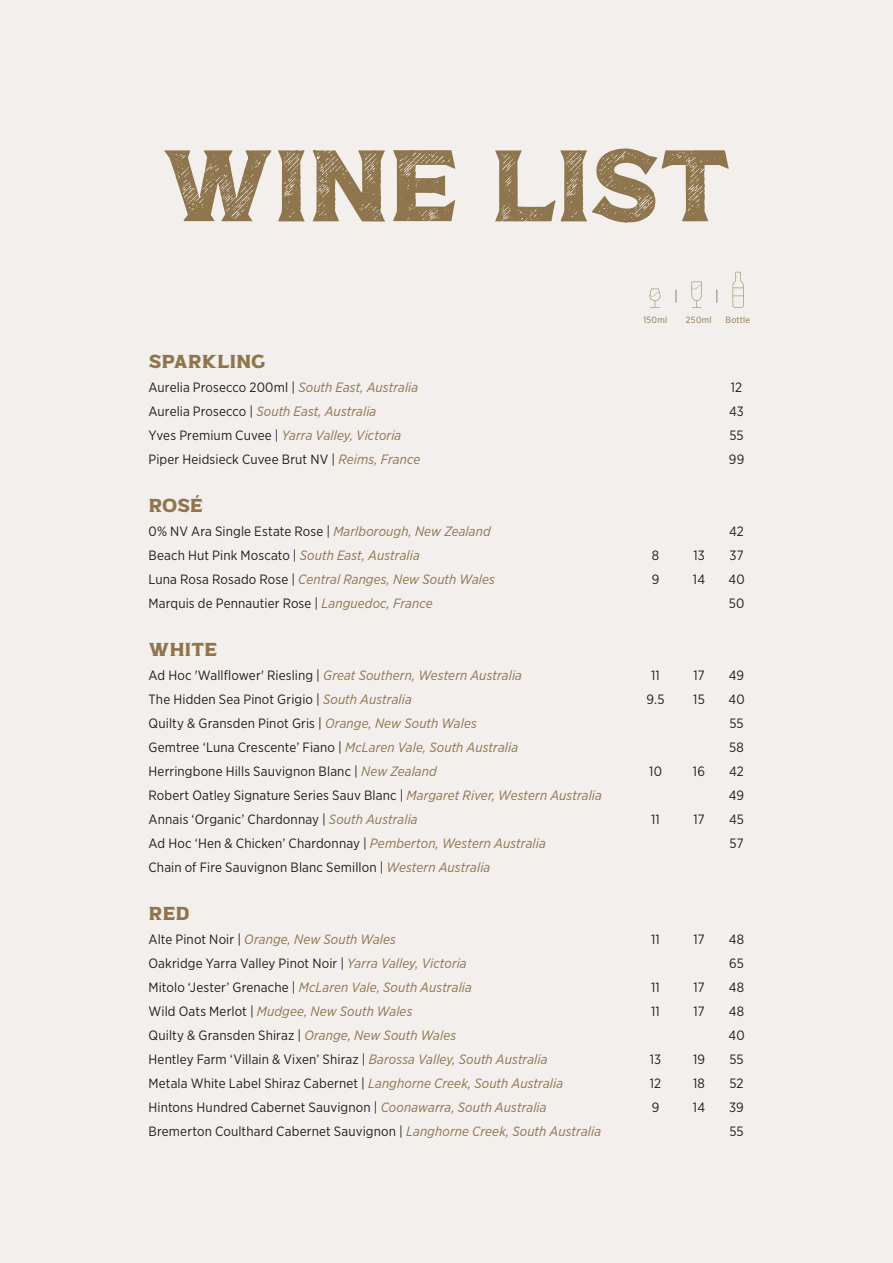
<style>
.page{position:relative;width:893px;height:1263px;background:#f2efec}
.page>*{position:absolute;margin:0;border:0;box-sizing:border-box;transform-origin:0 0}
.t1{font:97.5px "Captain Nelson Serif Lined Printed";letter-spacing:-.03em;color:#8e754d}
.t2{font:18px "Captain Nelson Serif";letter-spacing:-.02em;color:#8e754d}
.t3{font:13.5px "Gotham Narrow";letter-spacing:.01em;color:#231f20}
.t4{font:italic 13.5px "Gotham Narrow";letter-spacing:.01em;color:#8e754d}
.t5{font:9px "Gotham Narrow";letter-spacing:.03em;color:#8e754d}
.s1{font-style:italic;color:#8e754d}
.s2{font-style:normal;color:#231f20}
</style>
<div class="page">
<svg style="left:649px;top:289px;width:11px;height:19px"></svg>
<svg style="left:692px;top:282px;width:10px;height:26px"></svg>
<svg style="left:733px;top:272px;width:11px;height:36px"></svg>
<svg style="left:717px;top:290px;width:1px;height:13px"></svg>
<svg style="left:676px;top:290px;width:1px;height:13px"></svg>
<p class="t1" style="left:161px;top:131px;width:571px">WINE LIST</p>
<p class="t5" style="left:643px;top:315px;width:25px">150ml</p>
<p class="t5" style="left:686px;top:315px;width:27px">250ml</p>
<p class="t5" style="left:725px;top:315px;width:26px">Bottle</p>
<p class="t2" style="left:148px;top:351px;width:119px">SPARKLING</p>
<p class="t3" style="left:148px;top:379px;width:271px">Aurelia Prosecco 200ml | <span class="s1">South East, Australia</span></p>
<p class="t3" style="left:731px;top:379px;width:13px">12</p>
<p class="t4" style="left:148px;top:403px;width:229px"><span class="s2">Aurelia Prosecco |</span> South East, Australia</p>
<p class="t3" style="left:729px;top:403px;width:16px">43</p>
<p class="t4" style="left:148px;top:427px;width:254px"><span class="s2">Yves Premium Cuvee |</span> Yarra Valley, Victoria</p>
<p class="t3" style="left:729px;top:427px;width:16px">55</p>
<p class="t3" style="left:148px;top:451px;width:273px">Piper Heidsieck Cuvee Brut NV | <span class="s1">Reims, France</span></p>
<p class="t3" style="left:729px;top:451px;width:17px">99</p>
<p class="t2" style="left:148px;top:495px;width:56px">ROSÉ</p>
<p class="t3" style="left:148px;top:523px;width:344px">0% NV Ara Single Estate Rose | <span class="s1">Marlborough, New Zealand</span></p>
<p class="t3" style="left:729px;top:523px;width:16px">42</p>
<p class="t3" style="left:148px;top:547px;width:273px">Beach Hut Pink Moscato | <span class="s1">South East, Australia</span></p>
<p class="t3" style="left:652px;top:547px;width:9px">8</p>
<p class="t3" style="left:693px;top:547px;width:13px">13</p>
<p class="t3" style="left:729px;top:547px;width:16px">37</p>
<p class="t4" style="left:148px;top:571px;width:348px"><span class="s2">Luna Rosa Rosado Rose |</span> Central Ranges, New South Wales</p>
<p class="t3" style="left:652px;top:571px;width:9px">9</p>
<p class="t3" style="left:693px;top:571px;width:14px">14</p>
<p class="t3" style="left:728px;top:571px;width:18px">40</p>
<p class="t3" style="left:148px;top:595px;width:286px">Marquis de Pennautier Rose | <span class="s1">Languedoc, France</span></p>
<p class="t3" style="left:729px;top:595px;width:17px">50</p>
<p class="t2" style="left:148px;top:639px;width:70px">WHITE</p>
<p class="t4" style="left:148px;top:667px;width:375px"><span class="s2">Ad Hoc 'Wallflower' Riesling |</span> Great Southern, Western Australia</p>
<p class="t3" style="left:651px;top:667px;width:10px">11</p>
<p class="t3" style="left:693px;top:667px;width:13px">17</p>
<p class="t3" style="left:729px;top:667px;width:17px">49</p>
<p class="t3" style="left:148px;top:691px;width:265px">The Hidden Sea Pinot Grigio | <span class="s1">South Australia</span></p>
<p class="t3" style="left:646px;top:691px;width:20px">9.5</p>
<p class="t3" style="left:693px;top:691px;width:13px">15</p>
<p class="t3" style="left:728px;top:691px;width:18px">40</p>
<p class="t3" style="left:148px;top:715px;width:330px">Quilty &amp; Gransden Pinot Gris | <span class="s1">Orange, New South Wales</span></p>
<p class="t3" style="left:729px;top:715px;width:16px">55</p>
<p class="t3" style="left:148px;top:739px;width:371px">Gemtree ‘Luna Crescente’ Fiano | <span class="s1">McLaren Vale, South Australia</span></p>
<p class="t3" style="left:729px;top:739px;width:16px">58</p>
<p class="t3" style="left:148px;top:763px;width:290px">Herringbone Hills Sauvignon Blanc | <span class="s1">New Zealand</span></p>
<p class="t3" style="left:649px;top:763px;width:14px">10</p>
<p class="t3" style="left:693px;top:763px;width:14px">16</p>
<p class="t3" style="left:729px;top:763px;width:16px">42</p>
<p class="t3" style="left:148px;top:787px;width:455px">Robert Oatley Signature Series Sauv Blanc | <span class="s1">Margaret River, Western Australia</span></p>
<p class="t3" style="left:729px;top:787px;width:17px">49</p>
<p class="t3" style="left:148px;top:811px;width:271px">Annais ‘Organic’ Chardonnay | <span class="s1">South Australia</span></p>
<p class="t3" style="left:651px;top:811px;width:10px">11</p>
<p class="t3" style="left:693px;top:811px;width:13px">17</p>
<p class="t3" style="left:729px;top:811px;width:16px">45</p>
<p class="t3" style="left:148px;top:835px;width:399px">Ad Hoc ‘Hen &amp; Chicken’ Chardonnay | <span class="s1">Pemberton, Western Australia</span></p>
<p class="t3" style="left:729px;top:835px;width:16px">57</p>
<p class="t3" style="left:148px;top:859px;width:343px">Chain of Fire Sauvignon Blanc Semillon | <span class="s1">Western Australia</span></p>
<p class="t2" style="left:148px;top:903px;width:43px">RED</p>
<p class="t4" style="left:148px;top:931px;width:249px"><span class="s2">Alte Pinot Noir |</span> Orange, New South Wales</p>
<p class="t3" style="left:651px;top:931px;width:10px">11</p>
<p class="t3" style="left:693px;top:931px;width:13px">17</p>
<p class="t3" style="left:729px;top:931px;width:17px">48</p>
<p class="t3" style="left:148px;top:955px;width:320px">Oakridge Yarra Valley Pinot Noir | <span class="s1">Yarra Valley, Victoria</span></p>
<p class="t3" style="left:729px;top:955px;width:16px">65</p>
<p class="t4" style="left:148px;top:979px;width:325px"><span class="s2">Mitolo ‘Jester’ Grenache |</span> McLaren Vale, South Australia</p>
<p class="t3" style="left:651px;top:979px;width:10px">11</p>
<p class="t3" style="left:693px;top:979px;width:13px">17</p>
<p class="t3" style="left:729px;top:979px;width:17px">48</p>
<p class="t4" style="left:148px;top:1003px;width:265px"><span class="s2">Wild Oats Merlot |</span> Mudgee, New South Wales</p>
<p class="t3" style="left:651px;top:1003px;width:10px">11</p>
<p class="t3" style="left:693px;top:1003px;width:13px">17</p>
<p class="t3" style="left:729px;top:1003px;width:17px">48</p>
<p class="t3" style="left:148px;top:1027px;width:309px">Quilty &amp; Gransden Shiraz | <span class="s1">Orange, New South Wales</span></p>
<p class="t3" style="left:728px;top:1027px;width:18px">40</p>
<p class="t3" style="left:148px;top:1051px;width:400px">Hentley Farm ‘Villain &amp; Vixen’ Shiraz | <span class="s1">Barossa Valley, South Australia</span></p>
<p class="t3" style="left:650px;top:1051px;width:13px">13</p>
<p class="t3" style="left:693px;top:1051px;width:14px">19</p>
<p class="t3" style="left:729px;top:1051px;width:16px">55</p>
<p class="t3" style="left:148px;top:1075px;width:416px">Metala White Label Shiraz Cabernet | <span class="s1">Langhorne Creek, South Australia</span></p>
<p class="t3" style="left:650px;top:1075px;width:13px">12</p>
<p class="t3" style="left:693px;top:1075px;width:13px">18</p>
<p class="t3" style="left:729px;top:1075px;width:16px">52</p>
<p class="t3" style="left:148px;top:1099px;width:400px">Hintons Hundred Cabernet Sauvignon | <span class="s1">Coonawarra, South Australia</span></p>
<p class="t3" style="left:652px;top:1099px;width:9px">9</p>
<p class="t3" style="left:693px;top:1099px;width:14px">14</p>
<p class="t3" style="left:729px;top:1099px;width:16px">39</p>
<p class="t3" style="left:148px;top:1123px;width:454px">Bremerton Coulthard Cabernet Sauvignon | <span class="s1">Langhorne Creek, South Australia</span></p>
<p class="t3" style="left:729px;top:1123px;width:16px">55</p>
</div>
